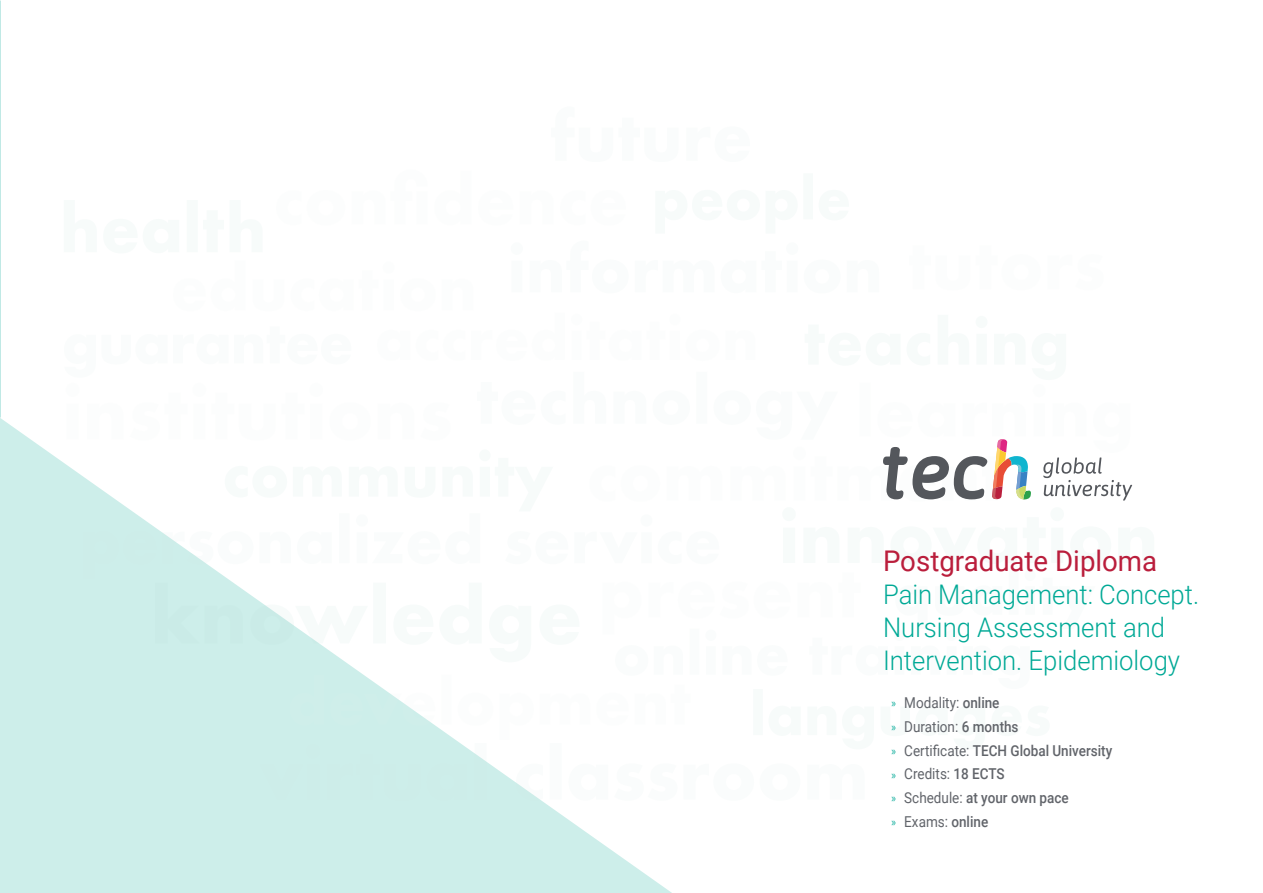
<style>
.page{position:relative;width:1263px;height:893px;background:#fff}
.page>*{position:absolute;margin:0;border:0;box-sizing:border-box;transform-origin:0 0}
.t1{font:28.5px "Roboto";color:#ba1e3c}
.t2{font:300 27px/33px "Roboto";color:#00a996;scale:.95 1}
.t3{font:500 15px/23.7px "Roboto";color:#61646a;scale:.9 1}
.s1{font-family:"Myriad Pro";font-weight:400;font-size:12px;color:#00a996}
.s2{font-weight:400}
</style>
<div class="page">
<svg style="left:0;top:418px;width:672px;height:475px;fill:#cdeeea"></svg>
<svg style="left:64px;top:418px;width:1069px;height:383px"></svg>
<h1 class="t1" style="left:883px;top:541px;width:276px">Postgraduate Diploma</h1>
<h2 class="t2" style="left:883px;top:577px;width:334px">Pain Management: Concept.<br>Nursing Assessment and<br>Intervention. Epidemiology</h2>
<p class="t3" style="left:891px;top:690px;width:247px"><span class="s1">»</span> <span class="s2">Modality:</span> online<br><span class="s1">»</span> <span class="s2">Duration:</span> 6 months<br><span class="s1">»</span> <span class="s2">Certificate:</span> TECH Global University <span class="s1">»</span> <span class="s2">Credits:</span> 18 ECTS<br><span class="s1">»</span> <span class="s2">Schedule:</span> at your own pace<br><span class="s1">»</span> <span class="s2">Exams:</span> online</p>
</div>
